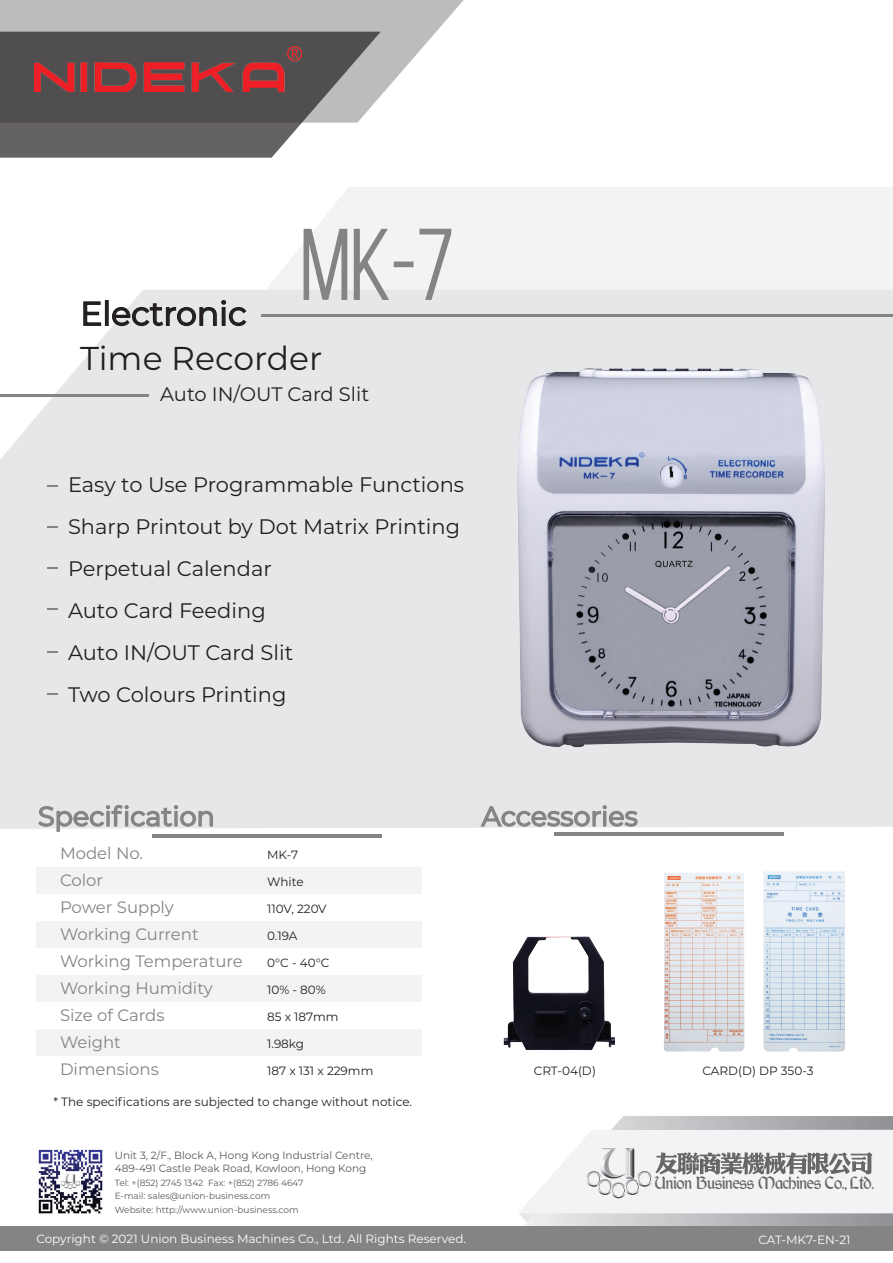
<style>
.page{position:relative;width:893px;height:1263px;background:#fff}
.page>*{position:absolute;margin:0;border:0;box-sizing:border-box;transform-origin:0 0}
.t1{font:99.45px "Bebas Neue";color:#848484}
.t2{font:33px/45px "Montserrat";color:#231f20}
.t3{font:27px "Montserrat";color:#848484}
.t4{font:21px/42px "Montserrat";color:#231f20}
.t5{font:19.5px "Montserrat";color:#231f20}
.t6{font:16.5px/27px "Montserrat";color:#848484}
.t7{font:15.75px "Landes Fraktur";letter-spacing:-.015em;color:#686669;scale:.83 1}
.t8{font:12px "Montserrat";color:#231f20}
.t9{font:12px "Montserrat";color:#fff}
.t10{font:10.5px/13.5px "Montserrat";color:#57585a}
.t11{font:9px/13.5px "Montserrat";color:#57585a}
</style>
<div class="page">
<svg style="left:518px;top:1116px;width:375px;height:111px"></svg>
<img style="left:38px;top:1149px;width:65px;height:65px">
<svg style="left:266px;top:188px;width:627px;height:102px;fill:#f2f3f4"></svg>
<svg style="left:0;top:123px;width:302px;height:35px;background:#6d6b6c"></svg>
<div style="left:0;top:290px;width:893px;height:539px;background:#e6e7e9"></div>
<svg style="left:0;top:0;width:464px;height:123px;background:#999797"></svg>
<div style="left:0;top:1227px;width:893px;height:24px;background:#848484"></div>
<div style="left:36px;top:867px;width:386px;height:27px;background:#f2f3f4"></div>
<div style="left:36px;top:921px;width:386px;height:27px;background:#f2f3f4"></div>
<div style="left:36px;top:975px;width:386px;height:27px;background:#f2f3f4"></div>
<div style="left:36px;top:1029px;width:386px;height:26px;background:#f2f3f4"></div>
<svg style="left:37px;top:804px;width:177px;height:28px;background:#cdcecf"></svg>
<hr style="left:152px;top:834px;width:230px;height:3px;background:#848484">
<svg style="left:479px;top:805px;width:159px;height:23px;background:#c5c6c7"></svg>
<hr style="left:554px;top:833px;width:230px;height:3px;background:#848484">
<img style="left:35px;top:46px;width:266px;height:45px">
<svg style="left:303px;top:224px;width:87px;height:77px"></svg>
<div style="left:394px;top:262px;width:20px;height:5px;border:2px solid #848484"></div>
<svg style="left:419px;top:228px;width:33px;height:73px"></svg>
<svg style="left:83px;top:301px;width:19px;height:26px"></svg>
<div style="left:105px;top:300px;width:4px;height:26px;border:2px solid #231f20"></div>
<svg style="left:111px;top:300px;width:136px;height:27px;background:#b3b3b4"></svg>
<hr style="left:0;top:394px;width:149px;height:2px;background:#848484">
<svg style="left:47px;top:651px;width:10px;height:2px"></svg>
<hr style="left:261px;top:315px;width:632px;height:2px;background:#848484">
<img style="left:503px;top:936px;width:102px;height:114px">
<img style="left:508px;top:345px;width:337px;height:422px">
<img style="left:605px;top:871px;width:240px;height:181px">
<h1 class="t1" style="left:300px;top:212px;width:155px">MK-7</h1>
<h2 class="t2" style="left:80px;top:290px;width:244px">Electronic<br>Time Recorder</h2>
<h3 class="t5" style="left:160px;top:381px;width:211px">Auto IN/OUT Card Slit</h3>
<h3 class="t4" style="left:68px;top:462px;width:398px">Easy to Use Programmable Functions<br>Sharp Printout by Dot Matrix Printing<br>Perpetual Calendar<br>Auto Card Feeding<br>Auto IN/OUT Card Slit<br>Two Colours Printing</h3>
<h3 class="t3" style="left:38px;top:798px;width:178px">Specification</h3>
<h3 class="t6" style="left:60px;top:839px;width:184px">Model No.<br>Color<br>Power Supply<br>Working Current<br>Working Temperature<br>Working Humidity<br>Size of Cards<br>Weight<br>Dimensions</h3>
<p class="t8" style="left:267px;top:847px;width:33px">MK-7</p>
<p class="t8" style="left:267px;top:874px;width:38px">White</p>
<p class="t8" style="left:267px;top:901px;width:61px">110V, 220V</p>
<p class="t8" style="left:267px;top:928px;width:32px">0.19A</p>
<p class="t8" style="left:267px;top:955px;width:64px">0°C - 40°C</p>
<p class="t8" style="left:267px;top:982px;width:60px">10% - 80%</p>
<p class="t8" style="left:267px;top:1009px;width:73px">85 x 187mm</p>
<p class="t8" style="left:267px;top:1036px;width:39px">1.98kg</p>
<p class="t8" style="left:267px;top:1063px;width:108px">187 x 131 x 229mm</p>
<p class="t8" style="left:54px;top:1094px;width:360px">* The specifications are subjected to change without notice.</p>
<p class="t10" style="left:115px;top:1148px;width:259px">Unit 3, 2/F., Block A, Hong Kong Industrial Centre,<br>489-491 Castle Peak Road, Kowloon, Hong Kong</p>
<p class="t11" style="left:115px;top:1175px;width:190px">Tel: +(852) 2745 1342 Fax: +(852) 2786 4647<br>E-mail: sales@union-business.com<br>Website: http://www.union-business.com</p>
<h3 class="t3" style="left:482px;top:798px;width:158px">Accessories</h3>
<p class="t8" style="left:534px;top:1062px;width:64px">CRT-04(D)</p>
<p class="t8" style="left:703px;top:1062px;width:112px">CARD(D) DP 350-3</p>
<h3 class="t7" style="left:655px;top:1172px;width:266px">Union Business Machines Co., Ltd.</h3>
<p class="t9" style="left:36px;top:1230px;width:431px">Copyright © 2021 Union Business Machines Co., Ltd. All Rights Reserved.</p>
<p class="t9" style="left:758px;top:1231px;width:94px">CAT-MK7-EN-21</p>
</div>
